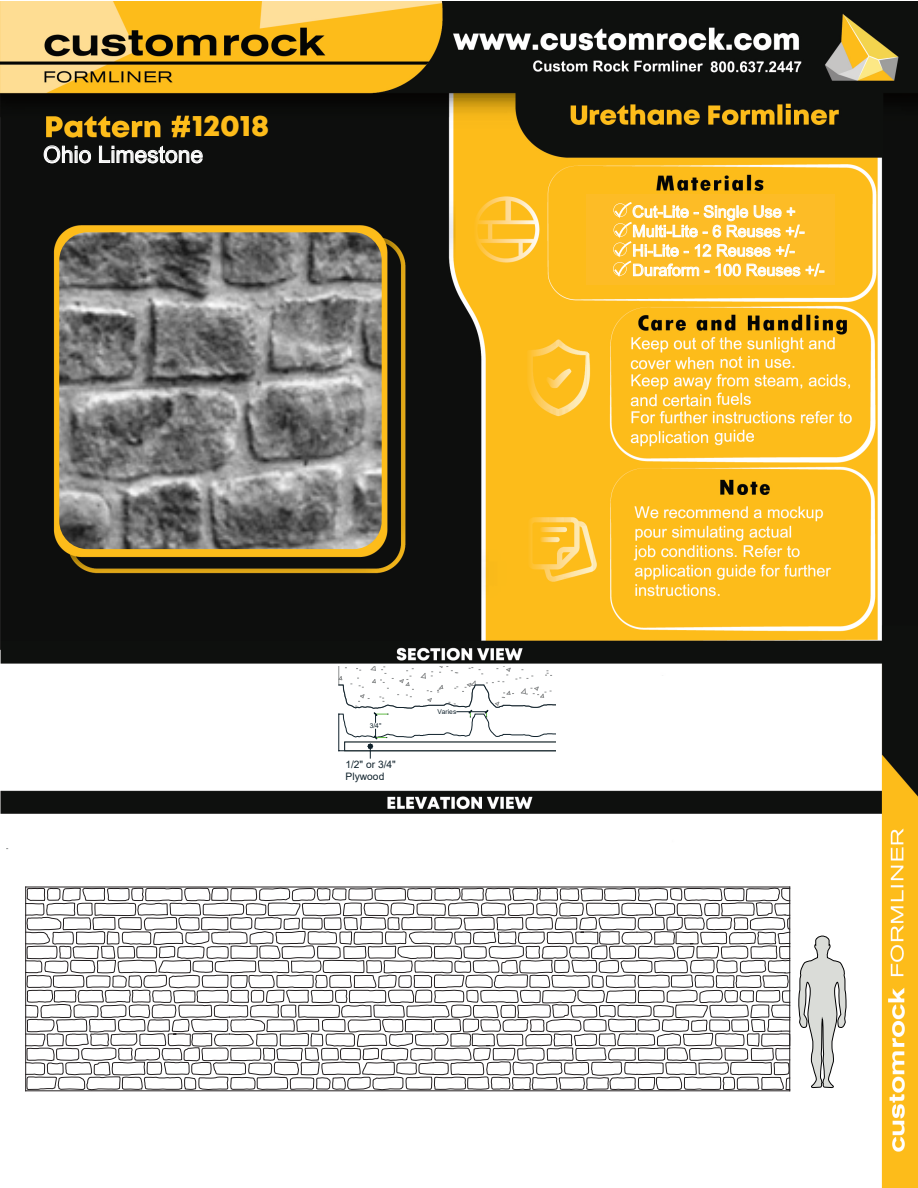
<style>
.page{position:relative;width:918px;height:1188px;background:#fff}
.page>*{position:absolute;margin:0;border:0;box-sizing:border-box;transform-origin:0 0}
.t1{font:30px "Mont Heavy DEMO";color:#fdbc1a}
.t2{font:700 22.8px "M Hei PRC";color:#fff}
.t3{font:700 16.2px/19.5px "M Hei PRC";color:#fff}
.t4{font:10.2px/12.1px "Arial";color:#10222c}
.t5{font:6.6px "Arial";color:#10222c}
</style>
<div class="page">
<img style="left:0;top:1px;width:918px;height:1187px">
<svg style="left:799px;top:936px;width:47px;height:152px"></svg>
<hr style="left:26px;top:1090px;width:764px;height:1px;background:#231f20">
<hr style="left:25px;top:887px;width:1px;height:204px;background:#231f20">
<svg style="left:25px;top:887px;width:766px;height:203px"></svg>
<svg style="left:339px;top:666px;width:216px;height:92px"></svg>
<img style="left:59px;top:232px;width:323px;height:317px">
<svg style="left:44px;top:146px;width:47px;height:17px"></svg>
<svg style="left:99px;top:146px;width:103px;height:17px"></svg>
<div style="left:586px;top:194px;width:249px;height:91px;background:#fdbc26"></div>
<svg style="left:613px;top:202px;width:211px;height:75px"></svg>
<h1 class="t1" style="left:192px;top:109px;width:79px">12018</h1>
<h2 class="t2" style="left:43px;top:142px;width:162px">Ohio Limestone</h2>
<p class="t5" style="left:370px;top:721px;width:13px">3/4"</p>
<p class="t4" style="left:345px;top:758px;width:52px">1/2" or 3/4"<br>Plywood</p>
<p class="t5" style="left:437px;top:707px;width:20px">Varies</p>
<p class="t3" style="left:632px;top:202px;width:194px">Cut-Lite - Single Use +<br>Multi-Lite - 6 Reuses +/-<br>Hi-Lite - 12 Reuses +/-<br>Duraform - 100 Reuses +/-</p>
</div>
